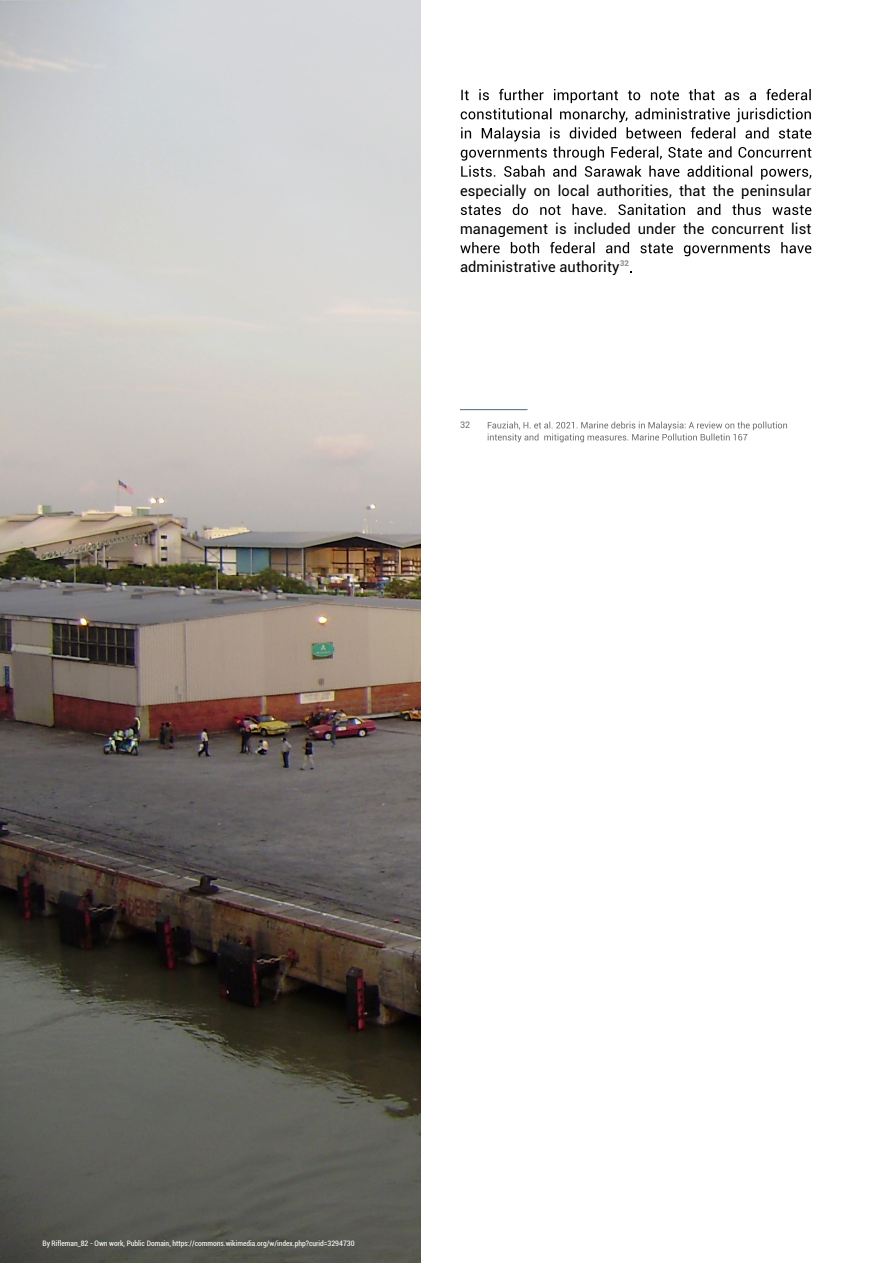
<style>
.page{position:relative;width:893px;height:1263px;background:#fff}
.page>*{position:absolute;margin:0;border:0;box-sizing:border-box;transform-origin:0 0}
.t1{font:14.7px "Roboto";letter-spacing:.01em;color:#000}
.t2{font:9px "Roboto";color:#6d6e71}
.t3{font:condensed 7.5px "Roboto";color:#fff}
</style>
<div class="page">
<svg style="left:461px;top:89px;width:350px;height:91px"></svg>
<svg style="left:461px;top:204px;width:350px;height:11px"></svg>
<svg style="left:460px;top:242px;width:351px;height:14px"></svg>
<hr style="left:460px;top:409px;width:67px;height:1px;background:#436f79">
<svg style="left:488px;top:421px;width:299px;height:21px"></svg>
<img style="left:0;top:0;width:421px;height:1263px">
<p class="t1" style="left:460px;top:180px;width:353px">especially on local authorities, that the peninsular</p>
<p class="t1" style="left:460px;top:219px;width:353px">management is included under the concurrent list</p>
<p class="t1" style="left:460px;top:257px;width:171px">administrative authority<sup>32</sup></p>
<p class="t2" style="left:460px;top:419px;width:12px">32</p>
<p class="t3" style="left:43px;top:1238px;width:314px">By Rifleman_82 - Own work, Public Domain, https://commons.wikimedia.org/w/index.php?curid=3294730</p>
</div>
